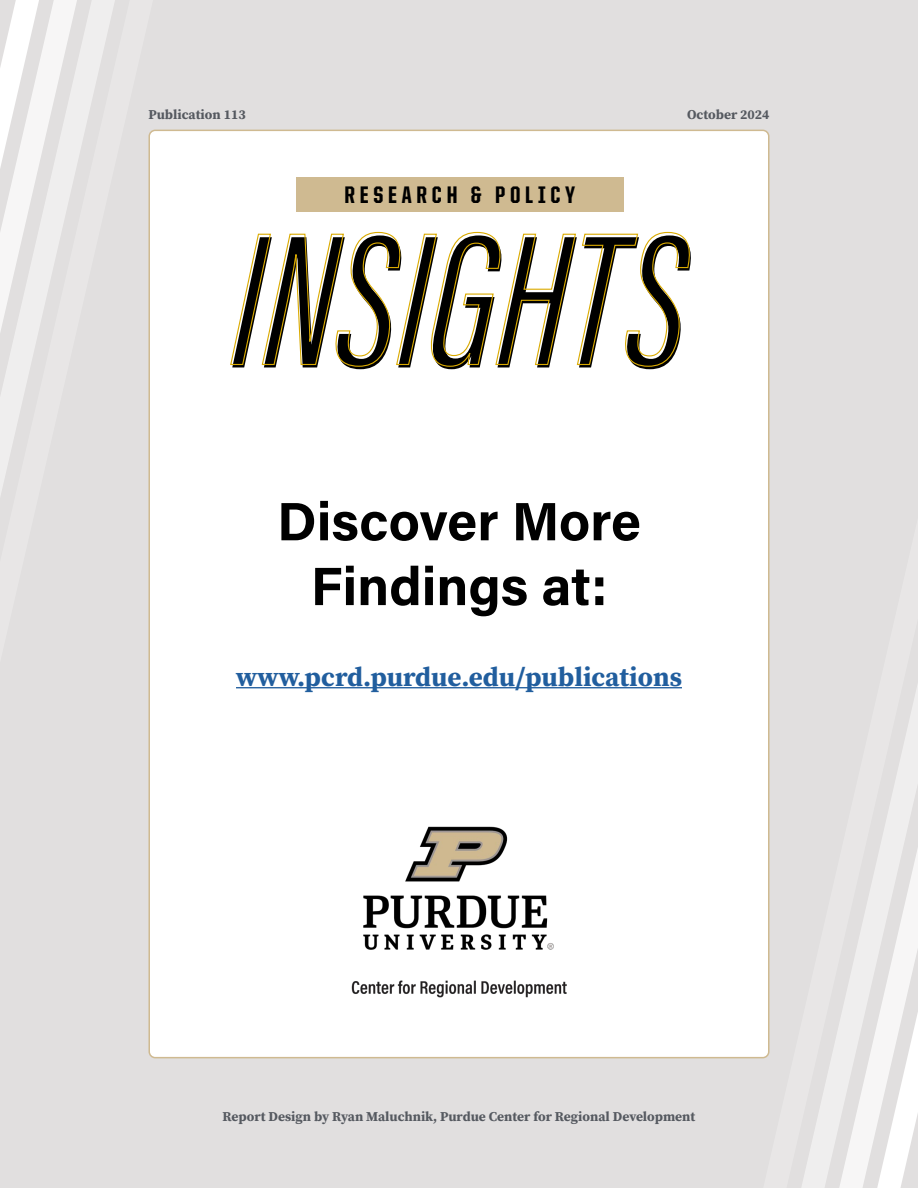
<style>
.page{position:relative;width:918px;height:1188px;background:#e1dfdf}
.page>*{position:absolute;margin:0;border:0;box-sizing:border-box;transform-origin:0 0}
.t1{font:italic 195px "Acumin Pro Extra Cond";color:#000}
.t2{font:700 54px/64.8px "Acumin Pro";color:#000;text-align:center}
.t3{font:700 27px "Source Serif Pro";color:#215e9e}
.t4{font:800 24px "United Sans Cond";letter-spacing:.2em;color:#000}
.t5{font:700 13.5px "Source Serif Pro";color:#555960}
</style>
<div class="page">
<div style="left:149px;top:130px;width:620px;height:928px;background:#fff;border-radius:6px"></div>
<svg style="left:760px;top:501px;width:10px;height:558px"></svg>
<svg style="left:802px;top:685px;width:116px;height:503px"></svg>
<svg style="left:837px;top:814px;width:81px;height:374px"></svg>
<img style="left:351px;top:826px;width:216px;height:172px">
<div style="left:296px;top:177px;width:327px;height:35px;background:#cfba91"></div>
<hr style="left:236px;top:687px;width:446px;height:1px;background:#215e9e">
<svg style="left:0;top:0;width:157px;height:683px"></svg>
<p class="t5" style="left:148px;top:105px;width:99px">Publication 113</p>
<p class="t5" style="left:687px;top:105px;width:84px">October 2024</p>
<h3 class="t4" style="left:344px;top:182px;width:232px">RESEARCH &amp; POLICY</h3>
<h1 class="t1" style="left:233px;top:184px;width:457px">INSIGHTS</h1>
<h2 class="t2" style="left:277px;top:487px;width:366px">Discover More<br>Findings at:</h2>
<h3 class="t3" style="left:236px;top:658px;width:447px">www.pcrd.purdue.edu/publications</h3>
<p class="t5" style="left:223px;top:1108px;width:474px">Report Design by Ryan Maluchnik, Purdue Center for Regional Development</p>
</div>
